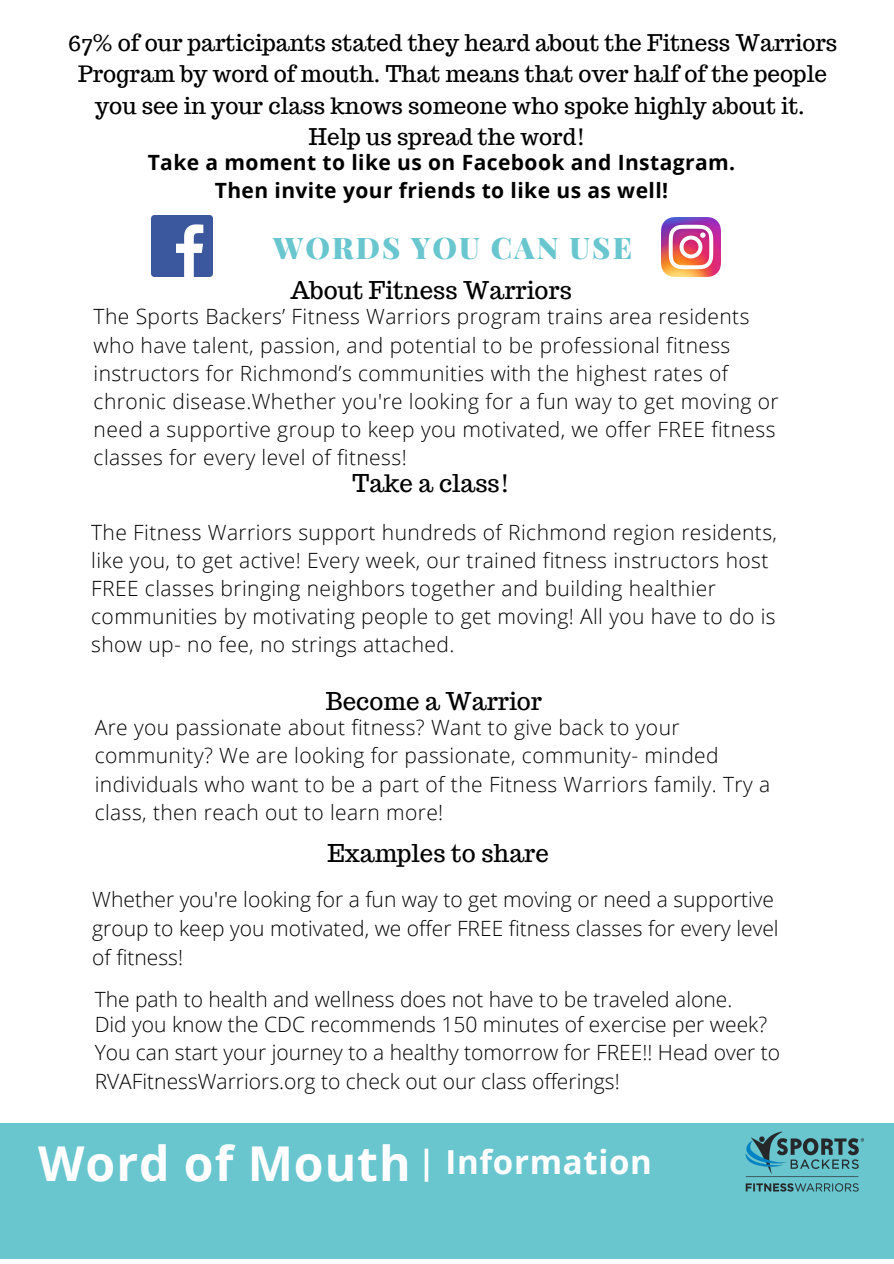
<style>
.page{position:relative;width:894px;height:1264px;background:#fff}
.page>*{position:absolute;margin:0;border:0;box-sizing:border-box;transform-origin:0 0}
.t1{font:700 48px "Open Sans";letter-spacing:.02em;color:#fff}
.t2{font:700 33px "Open Sans";letter-spacing:.02em;color:#fff}
.t3{font:900 29.85px "Playfair Display";letter-spacing:.07em;color:#69c6cf}
.t4{font:24px "Trocchi";color:#000}
.t5{font:22.5px/31.5px "Trocchi";color:#000;text-align:center}
.t6{font:300 21px/28.2px "Open Sans";letter-spacing:.02em;color:#000}
.t7{font:300 21px/28.8px "Open Sans";color:#000}
.t8{font:700 21px "Open Sans";letter-spacing:.02em;color:#000}
</style>
<div class="page">
<div style="left:0;top:1123px;width:893px;height:135px;background:#69c6cf"></div>
<img style="left:745px;top:1131px;width:119px;height:61px">
<img style="left:661px;top:217px;width:59px;height:60px">
<img style="left:151px;top:215px;width:61px;height:61px">
<p class="t5" style="left:68px;top:27px;width:770px">67% of our participants stated they heard about the Fitness Warriors<br>Program by word of mouth. That means that over half of the people you see in your class knows someone who spoke highly about it.</p>
<p class="t5" style="left:309px;top:121px;width:278px">Help us spread the word!</p>
<p class="t8" style="left:148px;top:147px;width:589px">Take a moment to like us on Facebook and Instagram.</p>
<p class="t8" style="left:215px;top:176px;width:455px">Then invite your friends to like us as well!</p>
<p class="t3" style="left:273px;top:226px;width:360px">WORDS YOU CAN USE</p>
<p class="t4" style="left:290px;top:274px;width:283px">About Fitness Warriors</p>
<p class="t6" style="left:94px;top:302px;width:686px">The Sports Backers’ Fitness Warriors program trains area residents who have talent, passion, and potential to be professional fitness instructors for Richmond’s communities with the highest rates of chronic disease.Whether you're looking for a fun way to get moving or need a supportive group to keep you motivated, we offer FREE fitness classes for every level of fitness!</p>
<p class="t4" style="left:352px;top:467px;width:159px">Take a class!</p>
<p class="t6" style="left:91px;top:517px;width:687px">The Fitness Warriors support hundreds of Richmond region residents, like you, to get active! Every week, our trained fitness instructors host FREE classes bringing neighbors together and building healthier communities by motivating people to get moving! All you have to do is show up- no fee, no strings attached.</p>
<p class="t4" style="left:326px;top:685px;width:218px">Become a Warrior</p>
<p class="t6" style="left:95px;top:713px;width:676px">Are you passionate about fitness? Want to give back to your community? We are looking for passionate, community- minded individuals who want to be a part of the Fitness Warriors family. Try a class, then reach out to learn more!</p>
<p class="t4" style="left:327px;top:837px;width:223px">Examples to share</p>
<p class="t7" style="left:92px;top:884px;width:687px">Whether you're looking for a fun way to get moving or need a supportive group to keep you motivated, we offer FREE fitness classes for every level of fitness!</p>
<p class="t7" style="left:95px;top:984px;width:639px">The path to health and wellness does not have to be traveled alone.</p>
<p class="t7" style="left:95px;top:1009px;width:686px">Did you know the CDC recommends 150 minutes of exercise per week?<br>You can start your journey to a healthy tomorrow for FREE!! Head over to<br>RVAFitnessWarriors.org to check out our class offerings!</p>
<p class="t1" style="left:38px;top:1129px;width:374px">Word of Mouth</p>
<p class="t2" style="left:417px;top:1139px;width:236px">| Information</p>
</div>
